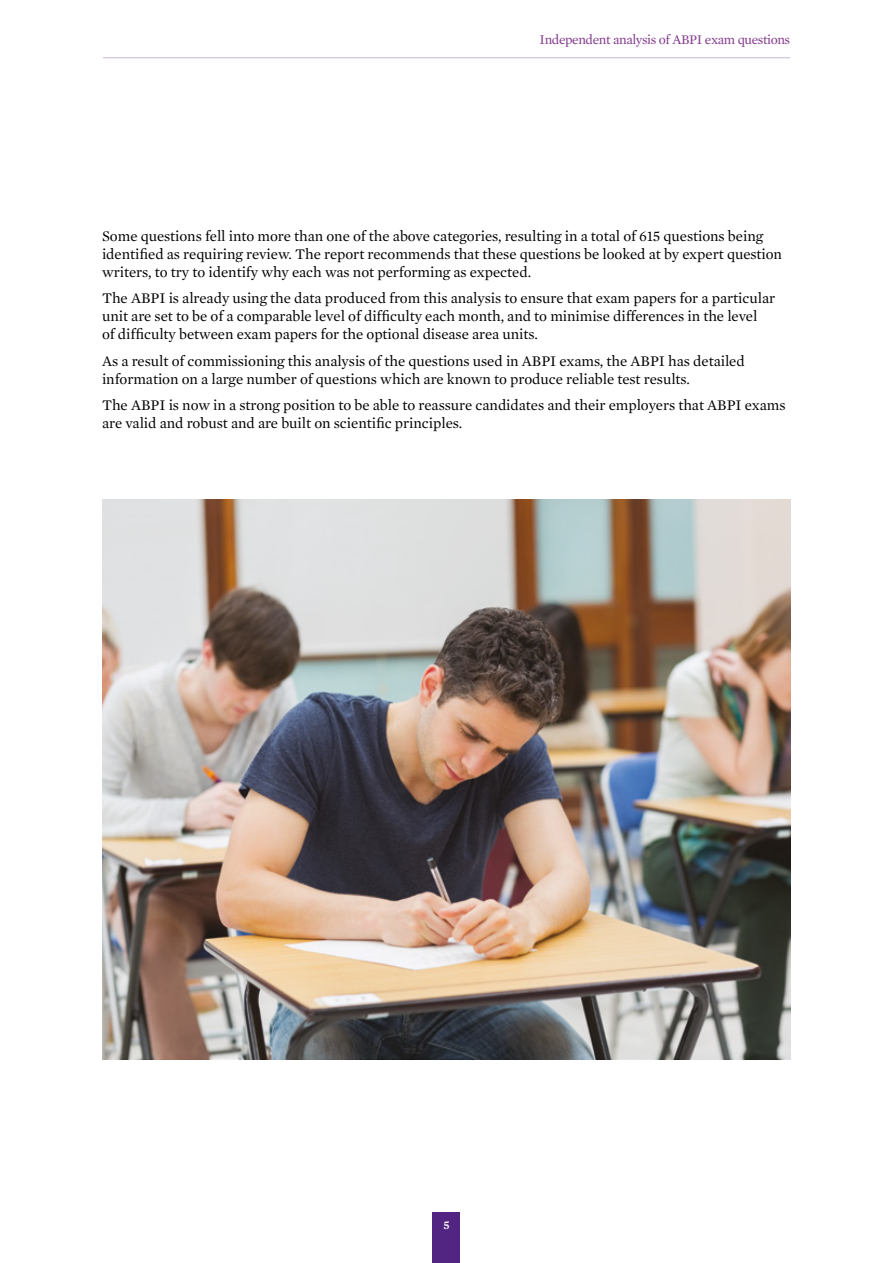
<style>
.page{position:relative;width:893px;height:1263px;background:#fff}
.page>*{position:absolute;margin:0;border:0;box-sizing:border-box;transform-origin:0 0}
.t1{font:15px/18px "Mercury Text G1";letter-spacing:-.005em;color:#000}
.t2{font:13.5px "Mercury Text G1";letter-spacing:-.03em;color:#82368c}
.t3{font:12px "Mercury Text G1 Semibold SC";color:#fff}
</style>
<div class="page">
<div style="left:433px;top:1212px;width:27px;height:51px;background:#522583"></div>
<hr style="left:103px;top:57px;width:687px;height:1px;background:#c6b8db">
<img style="left:102px;top:500px;width:689px;height:559px">
<p class="t2" style="left:540px;top:31px;width:252px">Independent analysis of ABPI exam questions</p>
<p class="t1" style="left:102px;top:227px;width:682px">Some questions fell into more than one of the above categories, resulting in a total of 615 questions being identified as requiring review. The report recommends that these questions be looked at by expert question writers, to try to identify why each was not performing as expected.</p>
<p class="t1" style="left:102px;top:289px;width:675px">The ABPI is already using the data produced from this analysis to ensure that exam papers for a particular unit are set to be of a comparable level of difficulty each month, and to minimise differences in the level<br>of difficulty between exam papers for the optional disease area units.</p>
<p class="t1" style="left:102px;top:352px;width:644px">As a result of commissioning this analysis of the questions used in ABPI exams, the ABPI has detailed information on a large number of questions which are known to produce reliable test results.</p>
<p class="t1" style="left:102px;top:396px;width:685px">The ABPI is now in a strong position to be able to reassure candidates and their employers that ABPI exams are valid and robust and are built on scientific principles.</p>
<p class="t3" style="left:443px;top:1218px;width:8px">5</p>
</div>
